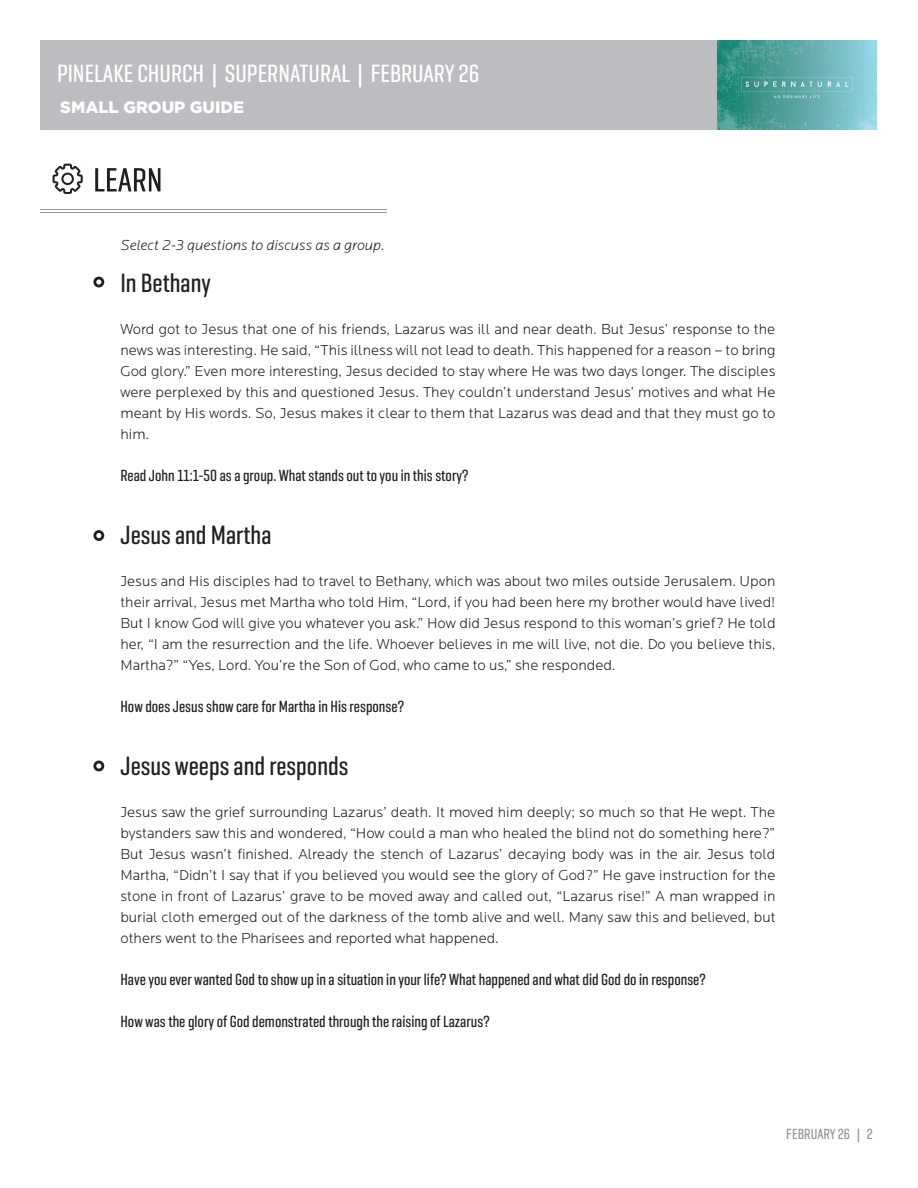
<style>
.page{position:relative;width:918px;height:1188px;background:#fff}
.page>*{position:absolute;margin:0;border:0;box-sizing:border-box;transform-origin:0 0}
.t1{font:500 27px "Geogrotesque Comp";color:#231f20}
.t2{font:500 25.5px "Geogrotesque Comp";color:#fff}
.t3{font:500 16.5px "Geogrotesque Comp";color:#231f20}
.t4{font:900 16.5px "Gotham";color:#fff}
.t5{font:300 15px/21px "Locator";color:#231f20;text-align:justify}
.t6{font:italic 300 15px "Locator";color:#231f20}
.t7{font:500 15px "Geogrotesque Comp";color:#939598}
</style>
<div class="page">
<hr style="left:40px;top:209px;width:346px;height:1px;background:#939598">
<hr style="left:40px;top:212px;width:346px;height:1px;background:#939598">
<svg style="left:95px;top:168px;width:66px;height:24px"></svg>
<svg style="left:53px;top:164px;width:30px;height:30px"></svg>
<div style="left:40px;top:40px;width:836px;height:90px;background:#bcbdc0"></div>
<svg style="left:93px;top:277px;width:11px;height:10px"></svg>
<svg style="left:93px;top:530px;width:11px;height:11px"></svg>
<svg style="left:93px;top:761px;width:11px;height:10px"></svg>
<img style="left:718px;top:40px;width:159px;height:90px">
<h2 class="t2" style="left:57px;top:57px;width:424px">PINELAKE CHURCH | SUPERNATURAL | FEBRUARY 26</h2>
<p class="t4" style="left:60px;top:95px;width:185px">SMALL GROUP GUIDE</p>
<h2 class="t2" style="left:225px;top:57px;width:226px">BIG ROCKS | JANUARY 10TH</h2>
<p class="t6" style="left:120px;top:237px;width:266px">Select 2-3 questions to discuss as a group.</p>
<h1 class="t1" style="left:120px;top:266px;width:92px">In Bethany</h1>
<p class="t5" style="left:120px;top:319px;width:657px">Word got to Jesus that one of his friends, Lazarus was ill and near death. But Jesus’ response to the news was interesting. He said, “This illness will not lead to death. This happened for a reason – to bring God glory.” Even more interesting, Jesus decided to stay where He was two days longer. The disciples were perplexed by this and questioned Jesus. They couldn’t understand Jesus’ motives and what He meant by His words. So, Jesus makes it clear to them that Lazarus was dead and that they must go to him.</p>
<p class="t3" style="left:120px;top:465px;width:350px">Read John 11:1-50 as a group. What stands out to you in this story?</p>
<h1 class="t1" style="left:120px;top:518px;width:153px">Jesus and Martha</h1>
<p class="t5" style="left:120px;top:571px;width:657px">Jesus and His disciples had to travel to Bethany, which was about two miles outside Jerusalem. Upon their arrival, Jesus met Martha who told Him, “Lord, if you had been here my brother would have lived!<br>But I know God will give you whatever you ask.” How did Jesus respond to this woman’s grief? He told her, “I am the resurrection and the life. Whoever believes in me will live, not die. Do you believe this, Martha?” “Yes, Lord. You’re the Son of God, who came to us,” she responded.</p>
<p class="t3" style="left:120px;top:696px;width:285px">How does Jesus show care for Martha in His response?</p>
<h1 class="t1" style="left:120px;top:749px;width:230px">Jesus weeps and responds</h1>
<p class="t5" style="left:120px;top:802px;width:657px">Jesus saw the grief surrounding Lazarus’ death. It moved him deeply; so much so that He wept. The bystanders saw this and wondered, “How could a man who healed the blind not do something here?” But Jesus wasn’t finished. Already the stench of Lazarus’ decaying body was in the air. Jesus told Martha, “Didn’t I say that if you believed you would see the glory of God?” He gave instruction for the stone in front of Lazarus’ grave to be moved away and called out, “Lazarus rise!” A man wrapped in burial cloth emerged out of the darkness of the tomb alive and well. Many saw this and believed, but others went to the Pharisees and reported what happened.</p>
<p class="t3" style="left:120px;top:969px;width:587px">Have you ever wanted God to show up in a situation in your life? What happened and what did God do in response?</p>
<p class="t3" style="left:120px;top:1011px;width:371px">How was the glory of God demonstrated through the raising of Lazarus?</p>
<p class="t7" style="left:786px;top:1124px;width:88px">FEBRUARY 26 | 2</p>
</div>
